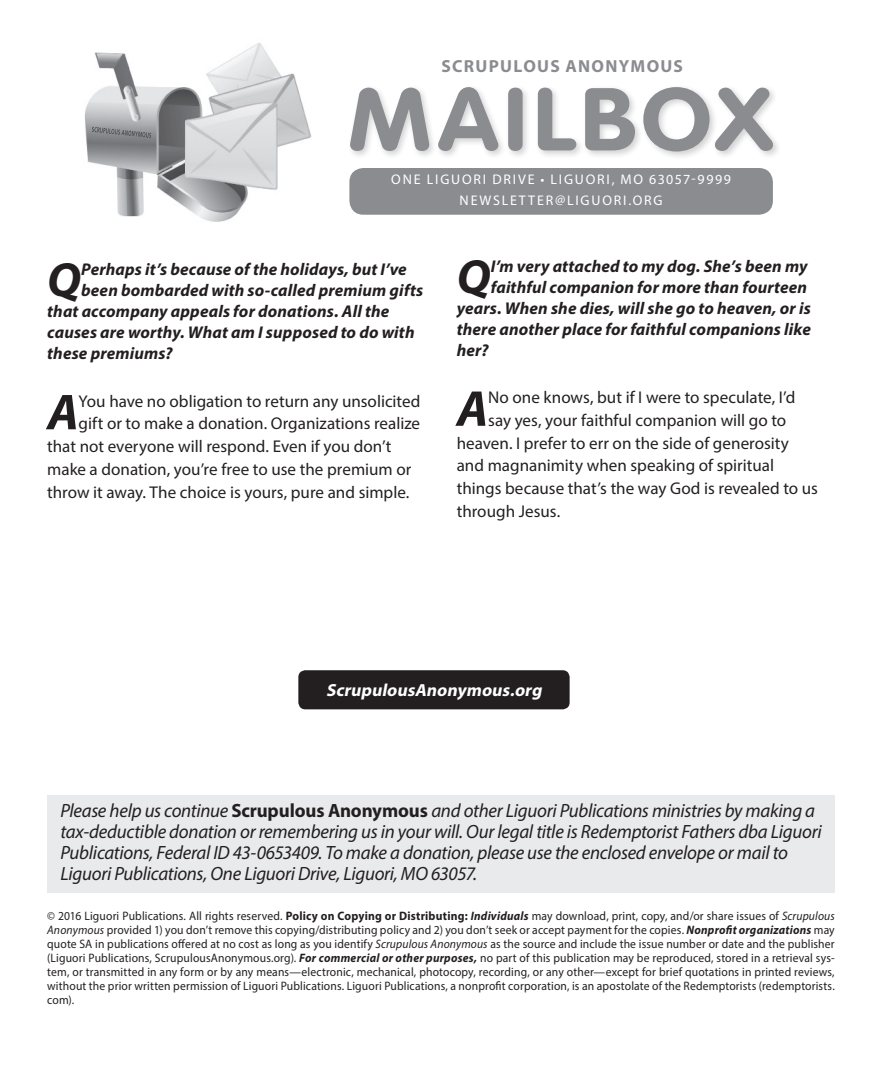
<style>
.page{position:relative;width:882px;height:1071px;background:#fff}
.page>*{position:absolute;margin:0;border:0;box-sizing:border-box;transform-origin:0 0}
.t1{font:italic 700 50.75px "Myriad Pro";color:#231f20}
.t2{font:italic 700 48.3px "Myriad Pro";color:#231f20}
.t3{font:italic 19.25px/21px "Myriad Pro";letter-spacing:-.015em;color:#231f20}
.t4{font:italic 700 17.5px "Myriad Pro";color:#fff}
.t5{font:700 17.5px "Myriad Pro";letter-spacing:.075em;color:#8a8c8f}
.t6{font:17.15px "Myriad Pro";color:#231f20}
.t7{font:italic 700 17.15px "Myriad Pro";letter-spacing:.01em;color:#231f20}
.t8{font:14px/21px "Myriad Pro";letter-spacing:.13em;color:#fff;text-align:center}
.t9{font:12.25px/14px "Myriad Pro";letter-spacing:.015em;color:#231f20;text-align:justify;scale:.95 1}
.s1{font-weight:700;font-style:normal}
.s2{font-weight:700}
.s3{font-weight:700;font-style:italic}
.s4{font-style:italic}
</style>
<div class="page">
<div style="left:47px;top:795px;width:788px;height:98px;background:#e9eaeb"></div>
<img style="left:84px;top:43px;width:228px;height:179px">
<div style="left:347px;top:84px;width:435px;height:76px;background:#231f20;opacity:.2"></div>
<svg style="left:350px;top:87px;width:423px;height:64px"></svg>
<svg style="left:92px;top:127px;width:59px;height:11px"></svg>
<div style="left:349px;top:168px;width:424px;height:47px;background:#8a8c8f;border-radius:14px"></div>
<div style="left:298px;top:670px;width:272px;height:39px;background:#231f20;border-radius:7px"></div>
<h3 class="t5" style="left:442px;top:55px;width:243px">SCRUPULOUS ANONYMOUS</h3>
<p class="t8" style="left:391px;top:169px;width:341px">ONE LIGUORI DRIVE • LIGUORI, MO 63057-9999<br>NEWSLETTER@LIGUORI.ORG</p>
<h2 class="t2" style="left:47px;top:249px;width:35px">Q</h2>
<h3 class="t7" style="left:81px;top:258px;width:327px">Perhaps it’s because of the holidays, but I’ve</h3>
<h3 class="t7" style="left:81px;top:279px;width:343px">been bombarded with so-called premium gifts</h3>
<h3 class="t7" style="left:47px;top:300px;width:344px">that accompany appeals for donations. All the</h3>
<h3 class="t7" style="left:47px;top:321px;width:369px">causes are worthy. What am I supposed to do with</h3>
<h3 class="t7" style="left:47px;top:342px;width:127px">these premiums?</h3>
<h1 class="t1" style="left:47px;top:379px;width:33px">A</h1>
<h3 class="t6" style="left:79px;top:390px;width:343px">You have no obligation to return any unsolicited</h3>
<h3 class="t6" style="left:79px;top:413px;width:343px">gift or to make a donation. Organizations realize</h3>
<h3 class="t6" style="left:47px;top:436px;width:346px">that not everyone will respond. Even if you don’t</h3>
<h3 class="t6" style="left:47px;top:458px;width:366px">make a donation, you’re free to use the premium or</h3>
<h3 class="t6" style="left:47px;top:481px;width:364px">throw it away. The choice is yours, pure and simple.</h3>
<h2 class="t2" style="left:457px;top:245px;width:35px">Q</h2>
<h3 class="t7" style="left:491px;top:255px;width:318px">I’m very attached to my dog. She’s been my</h3>
<h3 class="t7" style="left:491px;top:276px;width:318px">faithful companion for more than fourteen</h3>
<h3 class="t7" style="left:457px;top:297px;width:356px">years. When she dies, will she go to heaven, or is</h3>
<h3 class="t7" style="left:457px;top:318px;width:356px">there another place for faithful companions like</h3>
<h3 class="t7" style="left:457px;top:339px;width:33px">her?</h3>
<h1 class="t1" style="left:457px;top:376px;width:33px">A</h1>
<h3 class="t6" style="left:488px;top:387px;width:309px">No one knows, but if I were to speculate, I’d</h3>
<h3 class="t6" style="left:488px;top:409px;width:300px">say yes, your faithful companion will go to</h3>
<h3 class="t6" style="left:457px;top:432px;width:334px">heaven. I prefer to err on the side of generosity</h3>
<h3 class="t6" style="left:457px;top:455px;width:319px">and magnanimity when speaking of spiritual</h3>
<h3 class="t6" style="left:457px;top:478px;width:363px">things because that’s the way God is revealed to us</h3>
<h3 class="t6" style="left:457px;top:500px;width:105px">through Jesus.</h3>
<h3 class="t4" style="left:326px;top:679px;width:221px">ScrupulousAnonymous.org</h3>
<p class="t3" style="left:61px;top:799px;width:763px">Please help us continue <span class="s1">Scrupulous Anonymous</span> and other Liguori Publications ministries by making a tax-deductible donation or remembering us in your will. Our legal title is Redemptorist Fathers dba Liguori Publications, Federal ID 43-0653409. To make a donation, please use the enclosed envelope or mail to Liguori Publications, One Liguori Drive, Liguori, MO 63057.</p>
<p class="t9" style="left:47px;top:908px;width:831px">© 2016 Liguori Publications. All rights reserved. <span class="s2">Policy on Copying or Distributing:</span> <span class="s3">Individuals</span> may download, print, copy, and/or share issues of <span class="s4">Scrupulous Anonymous</span> provided 1) you don’t remove this copying/distributing policy and 2) you don’t seek or accept payment for the copies. <span class="s3">Nonprofit organizations</span> may quote SA in publications offered at no cost as long as you identify <span class="s4">Scrupulous Anonymous</span> as the source and include the issue number or date and the publisher (Liguori Publications, ScrupulousAnonymous.org). <span class="s3">For commercial or other purposes,</span> no part of this publication may be reproduced, stored in a retrieval sys&shy;tem, or transmitted in any form or by any means—electronic, mechanical, photocopy, recording, or any other—except for brief quotations in printed reviews, without the prior written permission of Liguori Publications. Liguori Publications, a nonprofit corporation, is an apostolate of the Redemptorists (redemptorists. com).</p>
</div>
